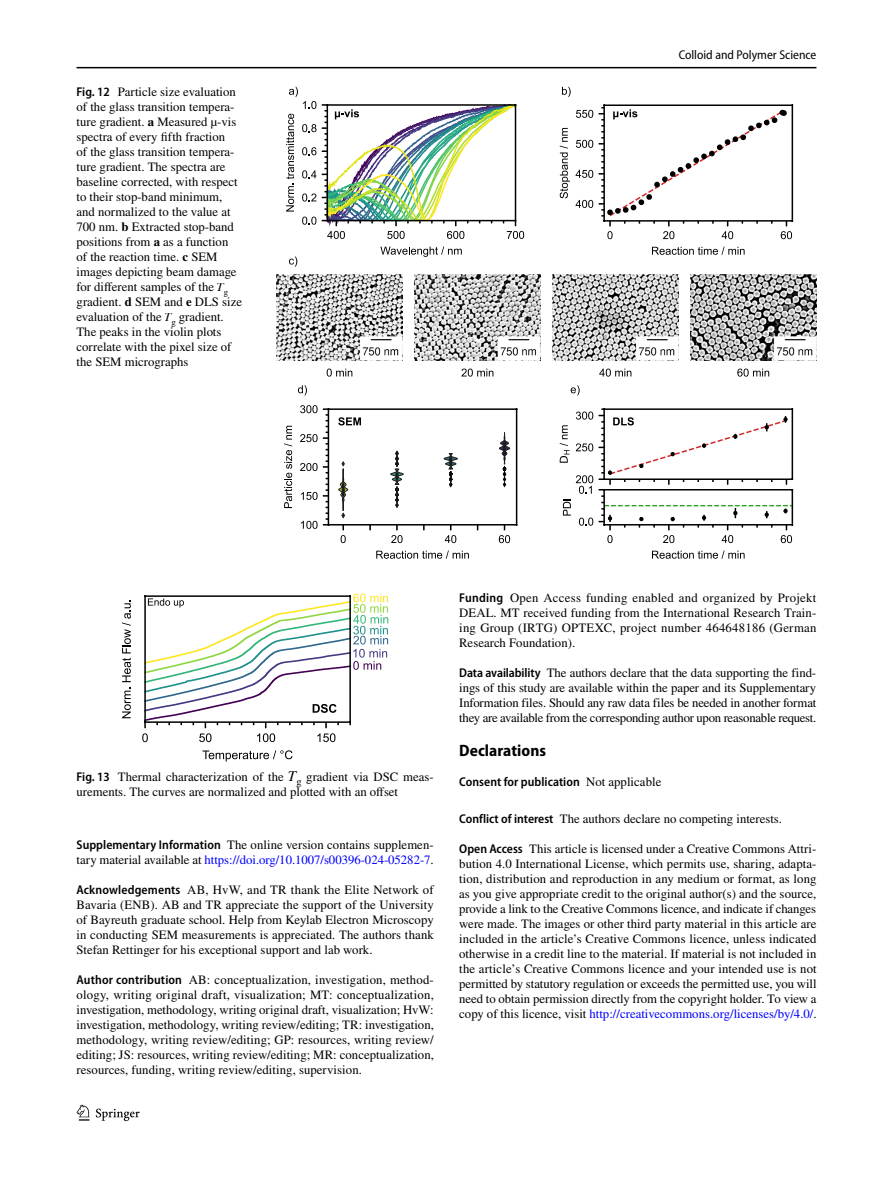
<style>
.page{position:relative;width:893px;height:1187px;background:#fff}
.page>*{position:absolute;margin:0;border:0;box-sizing:border-box;transform-origin:0 0}
.t1{font:700 semi-condensed 16.5px "Myriad Pro";letter-spacing:.005em;color:#000}
.t2{font:12.75px/15px "STIX";color:#000;text-align:justify}
.t3{font:600 semi-condensed 12.75px "Myriad Pro";letter-spacing:.005em;color:#000}
.t4{font:semi-condensed 12.75px "Myriad Pro";color:#000}
.s1{font-family:"Myriad Pro";font-weight:600;font-stretch:semi-condensed}
.s2{font-weight:700}
.s3{font-family:"STIX General Italic 21"}
.s4{font-family:"STIX General Italic 22"}
.s5{font-family:"STIX General Italic 23";font-size:15px}
.s6{color:#00f}
.s7{font-family:"STIX";font-weight:400;font-stretch:normal}
</style>
<div class="page">
<hr style="left:77px;top:67px;width:739px;height:1px;background:#000">
<svg style="left:77px;top:1104px;width:12px;height:16px"></svg>
<svg style="left:96px;top:1108px;width:44px;height:12px"></svg>
<svg style="left:576px;top:443px;width:17px;height:8px"></svg>
<svg style="left:576px;top:411px;width:17px;height:8px"></svg>
<svg style="left:560px;top:425px;width:10px;height:37px"></svg>
<hr style="left:792px;top:409px;width:1px;height:70px;background:#000">
<svg style="left:652px;top:550px;width:93px;height:8px"></svg>
<svg style="left:563px;top:475px;width:30px;height:50px"></svg>
<hr style="left:792px;top:489px;width:1px;height:35px;background:#000">
<svg style="left:380px;top:246px;width:82px;height:11px"></svg>
<svg style="left:302px;top:217px;width:14px;height:8px"></svg>
<svg style="left:341px;top:525px;width:5px;height:18px"></svg>
<svg style="left:391px;top:525px;width:12px;height:18px"></svg>
<svg style="left:445px;top:525px;width:11px;height:18px"></svg>
<svg style="left:499px;top:525px;width:11px;height:18px"></svg>
<svg style="left:376px;top:550px;width:93px;height:8px"></svg>
<svg style="left:300px;top:405px;width:28px;height:124px"></svg>
<svg style="left:284px;top:425px;width:8px;height:83px"></svg>
<hr style="left:328px;top:409px;width:1px;height:115px;background:#000">
<hr style="left:516px;top:409px;width:1px;height:115px;background:#000">
<hr style="left:328px;top:524px;width:189px;height:1px;background:#000">
<hr style="left:328px;top:408px;width:189px;height:2px;background:#000">
<svg style="left:338px;top:461px;width:11px;height:57px"></svg>
<svg style="left:390px;top:450px;width:14px;height:58px"></svg>
<svg style="left:443px;top:453px;width:15px;height:34px"></svg>
<svg style="left:498px;top:432px;width:12px;height:55px"></svg>
<img style="left:552px;top:275px;width:126px;height:85px">
<img style="left:414px;top:275px;width:127px;height:85px">
<svg style="left:461px;top:368px;width:32px;height:8px"></svg>
<svg style="left:599px;top:368px;width:32px;height:8px"></svg>
<svg style="left:737px;top:368px;width:32px;height:8px"></svg>
<svg style="left:327px;top:368px;width:25px;height:8px"></svg>
<svg style="left:286px;top:87px;width:30px;height:124px"></svg>
<svg style="left:298px;top:385px;width:9px;height:10px"></svg>
<svg style="left:562px;top:87px;width:9px;height:10px"></svg>
<svg style="left:571px;top:385px;width:9px;height:10px"></svg>
<svg style="left:289px;top:256px;width:8px;height:11px"></svg>
<svg style="left:338px;top:417px;width:23px;height:8px"></svg>
<svg style="left:599px;top:408px;width:193px;height:135px"></svg>
<svg style="left:652px;top:247px;width:93px;height:8px"></svg>
<svg style="left:576px;top:200px;width:17px;height:8px"></svg>
<svg style="left:576px;top:170px;width:17px;height:8px"></svg>
<svg style="left:576px;top:140px;width:17px;height:8px"></svg>
<svg style="left:576px;top:110px;width:17px;height:8px"></svg>
<svg style="left:560px;top:128px;width:10px;height:70px"></svg>
<hr style="left:603px;top:105px;width:2px;height:116px;background:#000">
<hr style="left:792px;top:105px;width:1px;height:116px;background:#000">
<hr style="left:604px;top:104px;width:188px;height:2px;background:#000">
<img style="left:690px;top:275px;width:126px;height:85px">
<img style="left:276px;top:275px;width:127px;height:85px">
<img style="left:322px;top:104px;width:202px;height:135px">
<svg style="left:599px;top:107px;width:193px;height:132px"></svg>
<svg style="left:202px;top:750px;width:91px;height:11px"></svg>
<svg style="left:122px;top:600px;width:9px;height:118px"></svg>
<svg style="left:142px;top:593px;width:246px;height:149px"></svg>
<p class="t2" style="left:77px;top:85px;width:167px;text-align:left"><span class="s1">Fig. 12</span> Particle size evaluation of the glass transition tempera&shy;ture gradient. <span class="s2">a</span> Measured µ-vis spectra of every fifth fraction<br>of the glass transition tempera&shy;ture gradient. The spectra are baseline corrected, with respect to their stop-band minimum, and normalized to the value at<br>700 nm. <span class="s2">b</span> Extracted stop-band positions from <span class="s2">a</span> as a function of the reaction time. <span class="s2">c</span> SEM images depicting beam damage for different samples of the <span class="s3">T</span><sub>g </sub>gradient. <span class="s2">d</span> SEM and <span class="s2">e</span> DLS size evaluation of the <span class="s4">T</span><sub>g</sub> gradient.<br>The peaks in the violin plots correlate with the pixel size of the SEM micrographs</p>
<p class="t4" style="left:679px;top:48px;width:139px">Colloid and Polymer Science</p>
<p class="t2" style="left:77px;top:770px;width:359px"><span class="s1">Fig. 13</span> Thermal characterization of the <span class="s5">T</span><sub>g</sub> gradient via DSC meas&shy;urements. The curves are normalized and plotted with an offset</p>
<p class="t2" style="left:77px;top:837px;width:359px"><span class="s1">Supplementary Information</span> The online version contains supplemen&shy;tary material available at <span class="s6">https://doi.org/10.1007/s00396-024-05282-7</span>.</p>
<p class="t2" style="left:77px;top:882px;width:359px"><span class="s1">Acknowledgements</span> AB, HvW, and TR thank the Elite Network of Bavaria (ENB). AB and TR appreciate the support of the University of Bayreuth graduate school. Help from Keylab Electron Microscopy in conducting SEM measurements is appreciated. The authors thank Stefan Rettinger for his exceptional support and lab work.</p>
<p class="t2" style="left:77px;top:972px;width:359px"><span class="s1">Author contribution</span> AB: conceptualization, investigation, method&shy;ology, writing original draft, visualization; MT: conceptualization, investigation, methodology, writing original draft, visualization; HvW: investigation, methodology, writing review/editing; TR: investigation, methodology, writing review/editing; GP: resources, writing review/ editing; JS: resources, writing review/editing; MR: conceptualization, resources, funding, writing review/editing, supervision.</p>
<p class="t2" style="left:459px;top:590px;width:359px"><span class="s1">Funding</span> Open Access funding enabled and organized by Projekt DEAL. MT received funding from the International Research Train&shy;ing Group (IRTG) OPTEXC, project number 464648186 (German Research Foundation).</p>
<p class="t2" style="left:459px;top:665px;width:359px"><span class="s1">Data availability</span> The authors declare that the data supporting the find&shy;ings of this study are available within the paper and its Supplementary Information files. Should any raw data files be needed in another format they are available from the corresponding author upon reasonable request.</p>
<p class="t1" style="left:459px;top:740px;width:88px">Declarations</p>
<p class="t3" style="left:459px;top:774px;width:204px">Consent for publication <span class="s7">Not applicable</span></p>
<p class="t2" style="left:459px;top:812px;width:324px"><span class="s1">Conflict of interest</span> The authors declare no competing interests.</p>
<p class="t2" style="left:459px;top:842px;width:359px"><span class="s1">Open Access</span> This article is licensed under a Creative Commons Attri&shy;bution 4.0 International License, which permits use, sharing, adapta&shy;tion, distribution and reproduction in any medium or format, as long as you give appropriate credit to the original author(s) and the source, provide a link to the Creative Commons licence, and indicate if changes were made. The images or other third party material in this article are included in the article’s Creative Commons licence, unless indicated otherwise in a credit line to the material. If material is not included in the article’s Creative Commons licence and your intended use is not permitted by statutory regulation or exceeds the permitted use, you will need to obtain permission directly from the copyright holder. To view a copy of this licence, visit <span class="s6">http://creativecommons.org/licenses/by/4.0/</span>.</p>
</div>
